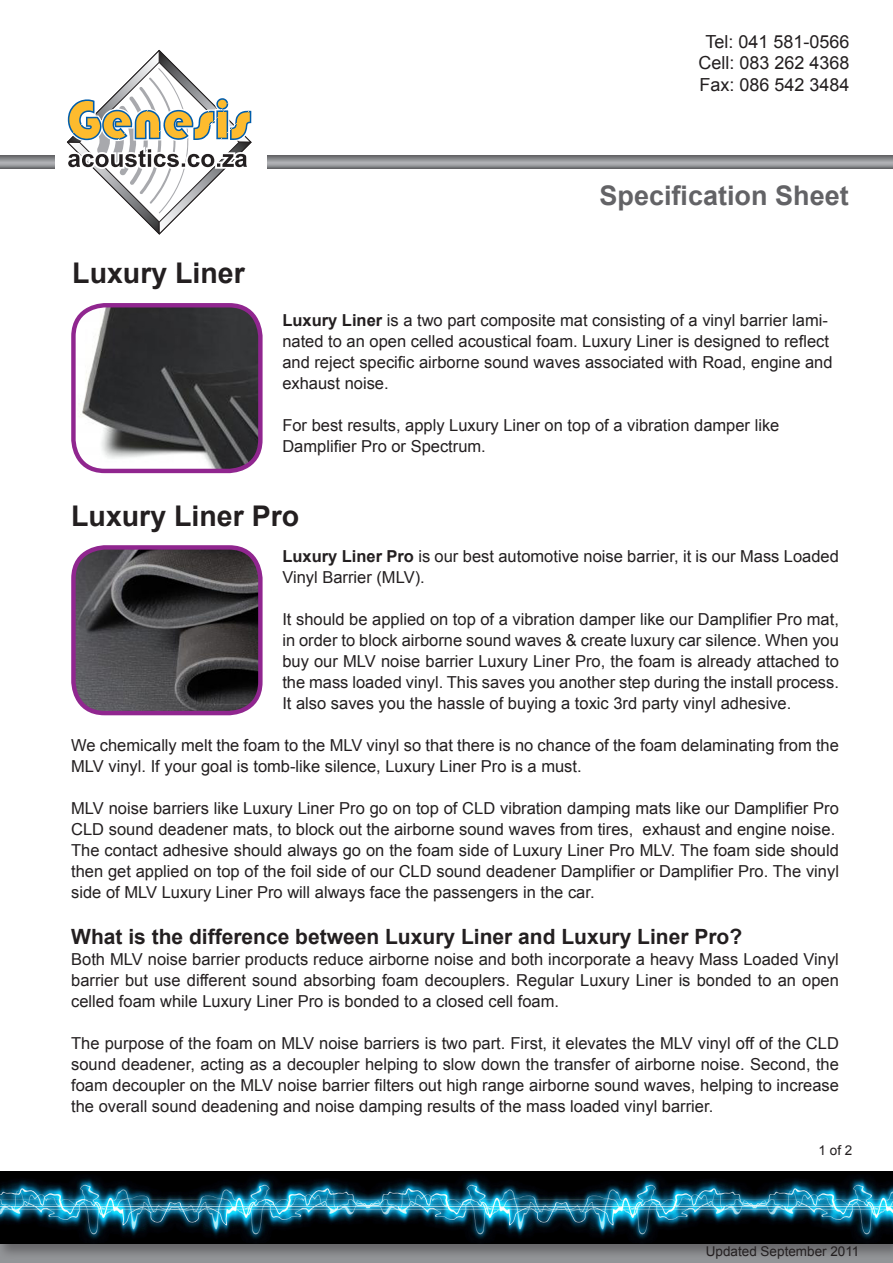
<style>
.page{position:relative;width:893px;height:1263px;background:#fff}
.page>*{position:absolute;margin:0;border:0;box-sizing:border-box;transform-origin:0 0}
.t1{font:700 28.5px "Arial";color:#231f20}
.t2{font:700 27px "Arial";color:#636366}
.t3{font:700 21px "Arial";color:#231f20}
.t4{font:18px/21.6px "Arial";color:#231f20;text-align:center}
.t5{font:16.5px/21px "Arial";color:#231f20}
.t6{font:13.5px "Arial";color:#231f20}
.s1{font-weight:700}
</style>
<div class="page">
<div style="left:0;top:1224px;width:893px;height:39px;background:#939598"></div>
<svg style="left:67px;top:50px;width:185px;height:184px"></svg>
<svg style="left:268px;top:155px;width:625px;height:14px;background:#8a8b8e"></svg>
<svg style="left:0;top:155px;width:54px;height:14px"></svg>
<div style="left:0;top:1169px;width:893px;height:90px;background:#231f20;opacity:.4"></div>
<img style="left:0;top:1171px;width:893px;height:72px">
<img style="left:76px;top:308px;width:182px;height:163px">
<div style="left:71px;top:303px;width:192px;height:170px;border:4px solid #90268f;border-radius:31px"></div>
<img style="left:76px;top:550px;width:182px;height:163px">
<div style="left:71px;top:545px;width:192px;height:170px;border:4px solid #90268f;border-radius:31px"></div>
<p class="t4" style="left:698px;top:30px;width:153px">Tel: 041 581-0566<br>Cell: 083 262 4368<br>Fax: 086 542 3484</p>
<h1 class="t1" style="left:72px;top:257px;width:174px">Luxury Liner</h1>
<h2 class="t2" style="left:600px;top:180px;width:251px">Specification Sheet</h2>
<p class="t5" style="left:282px;top:309px;width:552px"><span class="s1">Luxury Liner</span> is a two part composite mat consisting of a vinyl barrier lami&shy;nated to an open celled acoustical foam. Luxury Liner is designed to reflect and reject specific airborne sound waves associated with Road, engine and exhaust noise.</p>
<p class="t5" style="left:282px;top:414px;width:499px">For best results, apply Luxury Liner on top of a vibration damper like<br>Damplifier Pro or Spectrum.</p>
<h1 class="t1" style="left:71px;top:500px;width:230px">Luxury Liner Pro</h1>
<p class="t5" style="left:282px;top:545px;width:558px"><span class="s1">Luxury Liner Pro</span> is our best automotive noise barrier, it is our Mass Loaded<br>Vinyl Barrier (MLV).</p>
<p class="t5" style="left:282px;top:608px;width:558px;text-align:justify">It should be applied on top of a vibration damper like our Damplifier Pro mat, in order to block airborne sound waves &amp; create luxury car silence. When you buy our MLV noise barrier Luxury Liner Pro, the foam is already attached to the mass loaded vinyl. This saves you another step during the install process.<br>It also saves you the hassle of buying a toxic 3rd party vinyl adhesive.</p>
<p class="t5" style="left:71px;top:734px;width:769px">We chemically melt the foam to the MLV vinyl so that there is no chance of the foam delaminating from the<br>MLV vinyl. If your goal is tomb-like silence, Luxury Liner Pro is a must.</p>
<p class="t5" style="left:71px;top:797px;width:769px">MLV noise barriers like Luxury Liner Pro go on top of CLD vibration damping mats like our Damplifier Pro CLD sound deadener mats, to block out the airborne sound waves from tires, exhaust and engine noise.<br>The contact adhesive should always go on the foam side of Luxury Liner Pro MLV. The foam side should then get applied on top of the foil side of our CLD sound deadener Damplifier or Damplifier Pro. The vinyl side of MLV Luxury Liner Pro will always face the passengers in the car.</p>
<p class="t3" style="left:71px;top:925px;width:672px">What is the difference between Luxury Liner and Luxury Liner Pro?</p>
<p class="t5" style="left:71px;top:949px;width:769px;text-align:justify">Both MLV noise barrier products reduce airborne noise and both incorporate a heavy Mass Loaded Vinyl barrier but use different sound absorbing foam decouplers. Regular Luxury Liner is bonded to an open celled foam while Luxury Liner Pro is bonded to a closed cell foam.</p>
<p class="t5" style="left:71px;top:1033px;width:769px;text-align:justify">The purpose of the foam on MLV noise barriers is two part. First, it elevates the MLV vinyl off of the CLD sound deadener, acting as a decoupler helping to slow down the transfer of airborne noise. Second, the foam decoupler on the MLV noise barrier filters out high range airborne sound waves, helping to increase the overall sound deadening and noise damping results of the mass loaded vinyl barrier.</p>
<p class="t6" style="left:819px;top:1143px;width:35px">1 of 2</p>
<p class="t6" style="left:706px;top:1244px;width:155px">Updated September 2011</p>
</div>
